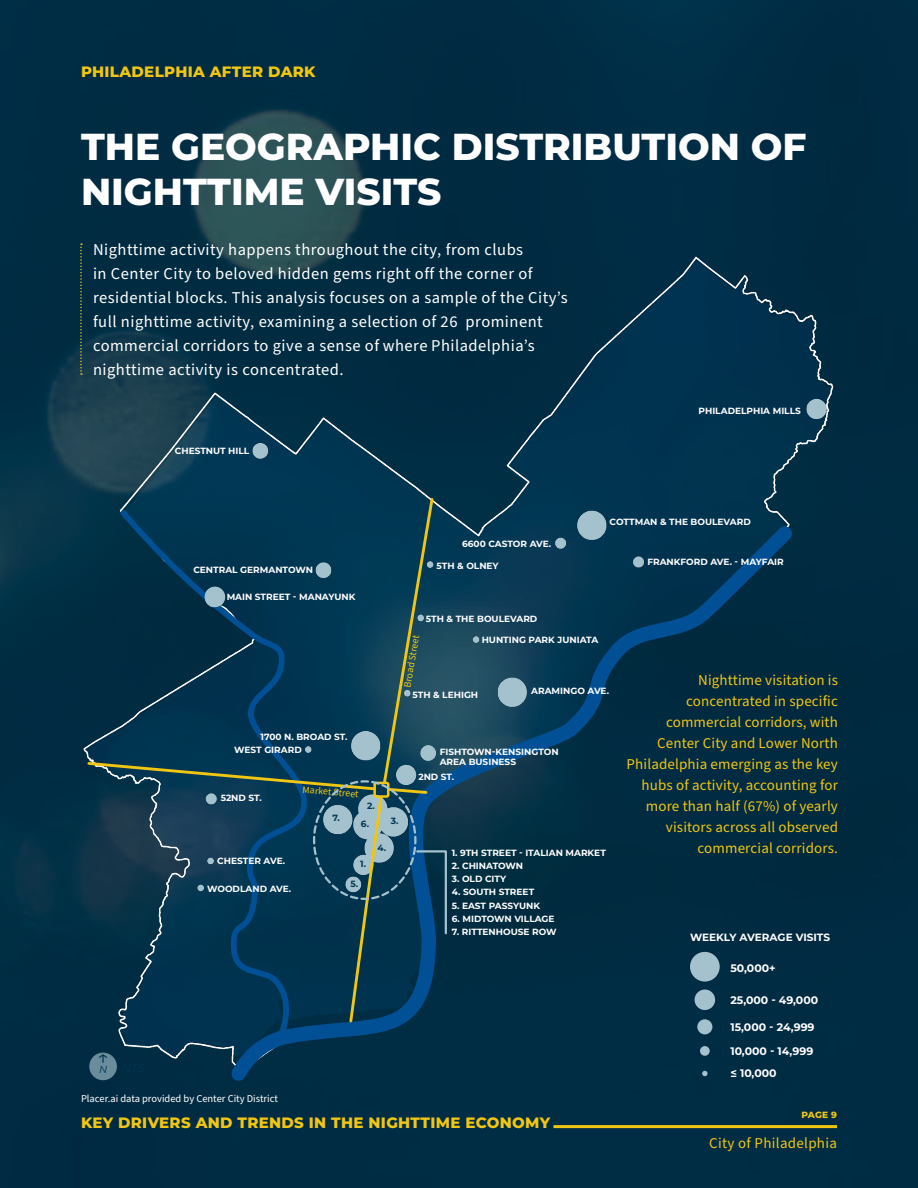
<style>
.page{position:relative;width:918px;height:1188px;background:#fff}
.page>*{position:absolute;margin:0;border:0;box-sizing:border-box;transform-origin:0 0}
.t1{font:800 37.5px/45px "Montserrat";color:#fff}
.t2{font:italic 20.1px "Montserrat";color:#003651}
.t3{font:16.5px/24px "Source Sans Pro";letter-spacing:.03em;color:#fff}
.t4{font:15px/21px "Source Sans Pro";letter-spacing:.01em;color:#f1c613;text-align:right}
.t5{font:800 15px "Montserrat";letter-spacing:.02em;color:#f1c613}
.t6{font:700 10.95px "Montserrat";color:#fff}
.t7{font:10.5px "Source Sans Pro";color:#fff}
.t8{font:700 10.5px "Montserrat";color:#fff}
.t9{font:10.05px "Source Sans Pro";color:#f1c613}
.t10{font:italic 10.05px "Montserrat";color:#003651}
.t11{font:700 9px/10.5px "Montserrat";color:#fff}
.t12{font:700 9px "Montserrat";color:#003651}
.t13{font:800 9px "Montserrat";color:#f1c613}
</style>
<div class="page">
<img style="left:0;top:0;width:918px;height:1188px">
<img style="left:75px;top:235px;width:763px;height:882px">
<svg style="left:224px;top:519px;width:575px;height:569px;background:#03314a"></svg>
<div style="left:89px;top:1053px;width:28px;height:27px;background:#6a8c9b;border-radius:50%"></div>
<div style="left:690px;top:952px;width:30px;height:30px;background:#a4c2cd;border-radius:50%"></div>
<div style="left:695px;top:990px;width:20px;height:20px;background:#a4c2cd;border-radius:50%"></div>
<div style="left:697px;top:1019px;width:15px;height:15px;background:#a4c2cd;border-radius:50%"></div>
<div style="left:700px;top:1046px;width:10px;height:10px;background:#a4c2cd;border-radius:50%"></div>
<svg style="left:702px;top:1071px;width:6px;height:5px"></svg>
<svg style="left:86px;top:496px;width:362px;height:528px;background:#0d3d55"></svg>
<svg style="left:80px;top:243px;width:2px;height:132px"></svg>
<hr style="left:554px;top:1125px;width:283px;height:3px;background:#f1c613">
<p class="t5" style="left:81px;top:61px;width:236px">PHILADELPHIA AFTER DARK</p>
<p class="t1" style="left:81px;top:123px;width:727px">THE GEOGRAPHIC DISTRIBUTION OF<br>NIGHTTIME VISITS</p>
<p class="t3" style="left:93px;top:238px;width:476px">Nighttime activity happens throughout the city, from clubs<br>in Center City to beloved hidden gems right off the corner of residential blocks. This analysis focuses on a sample of the City’s full nighttime activity, examining a selection of 26 prominent commercial corridors to give a sense of where Philadelphia’s nighttime activity is concentrated.</p>
<p class="t11" style="left:175px;top:445px;width:76px">CHESTNUT HILL</p>
<p class="t11" style="left:193px;top:565px;width:121px">CENTRAL GERMANTOWN</p>
<p class="t11" style="left:227px;top:591px;width:130px">MAIN STREET - MANAYUNK</p>
<p class="t11" style="left:462px;top:538px;width:91px">6600 CASTOR AVE.</p>
<p class="t11" style="left:437px;top:560px;width:64px">5TH &amp; OLNEY</p>
<p class="t11" style="left:426px;top:613px;width:113px">5TH &amp; THE BOULEVARD</p>
<p class="t11" style="left:699px;top:405px;width:104px">PHILADELPHIA MILLS</p>
<p class="t11" style="left:610px;top:516px;width:143px">COTTMAN &amp; THE BOULEVARD</p>
<p class="t11" style="left:647px;top:556px;width:138px">FRANKFORD AVE. - MAYFAIR</p>
<p class="t11" style="left:260px;top:731px;width:89px">1700 N. BROAD ST.</p>
<p class="t11" style="left:234px;top:744px;width:69px">WEST GIRARD</p>
<p class="t11" style="left:221px;top:792px;width:43px">52ND ST.</p>
<p class="t9" style="left:303px;top:783px;width:58px;rotate:5deg">Market Street</p>
<p class="t12" style="left:367px;top:799px;width:9px">2.</p>
<p class="t12" style="left:332px;top:812px;width:9px">7.</p>
<p class="t12" style="left:361px;top:818px;width:10px">6.</p>
<p class="t9" style="left:400px;top:686px;width:54px;rotate:-80deg">Broad Street</p>
<p class="t11" style="left:482px;top:634px;width:118px">HUNTING PARK JUNIATA</p>
<p class="t11" style="left:531px;top:685px;width:79px">ARAMINGO AVE.</p>
<p class="t11" style="left:413px;top:689px;width:67px">5TH &amp; LEHIGH</p>
<p class="t11" style="left:440px;top:746px;width:121px">FISHTOWN-KENSINGTON<br>AREA BUSINESS</p>
<p class="t12" style="left:391px;top:815px;width:9px">3.</p>
<p class="t11" style="left:418px;top:771px;width:37px">2ND ST.</p>
<p class="t11" style="left:217px;top:855px;width:69px">CHESTER AVE.</p>
<p class="t11" style="left:207px;top:883px;width:86px">WOODLAND AVE.</p>
<p class="t12" style="left:360px;top:857px;width:7px">1.</p>
<p class="t12" style="left:350px;top:878px;width:9px">5.</p>
<p class="t12" style="left:377px;top:842px;width:10px">4.</p>
<p class="t2" style="left:97px;top:1044px;width:14px">↑</p>
<p class="t10" style="left:99px;top:1063px;width:10px">N</p>
<p class="t7" style="left:81px;top:1092px;width:199px">Placer.ai data provided by Center City District</p>
<p class="t11" style="left:452px;top:847px;width:156px">1. 9TH STREET - ITALIAN MARKET</p>
<p class="t11" style="left:452px;top:860px;width:73px">2. CHINATOWN</p>
<p class="t11" style="left:452px;top:873px;width:56px">3. OLD CITY</p>
<p class="t11" style="left:452px;top:886px;width:84px">4. SOUTH STREET</p>
<p class="t11" style="left:452px;top:900px;width:90px">5. EAST PASSYUNK</p>
<p class="t11" style="left:452px;top:913px;width:104px">6. MIDTOWN VILLAGE</p>
<p class="t11" style="left:452px;top:926px;width:106px">7. RITTENHOUSE ROW</p>
<p class="t5" style="left:81px;top:1112px;width:471px">KEY DRIVERS AND TRENDS IN THE NIGHTTIME ECONOMY</p>
<p class="t4" style="left:627px;top:670px;width:213px">Nighttime visitation is concentrated in specific commercial corridors, with<br>Center City and Lower North<br>Philadelphia emerging as the key hubs of activity, accounting for more than half (67%) of yearly visitors across all observed commercial corridors.</p>
<p class="t8" style="left:690px;top:930px;width:142px">WEEKLY AVERAGE VISITS</p>
<p class="t6" style="left:730px;top:960px;width:47px">50,000+</p>
<p class="t6" style="left:730px;top:992px;width:89px">25,000 - 49,000</p>
<p class="t6" style="left:730px;top:1019px;width:86px">15,000 - 24,999</p>
<p class="t6" style="left:730px;top:1043px;width:84px">10,000 - 14,999</p>
<p class="t6" style="left:730px;top:1065px;width:48px">≤ 10,000</p>
<p class="t13" style="left:801px;top:1108px;width:37px">PAGE 9</p>
<p class="t4" style="left:709px;top:1133px;width:129px">City of Philadelphia</p>
</div>
